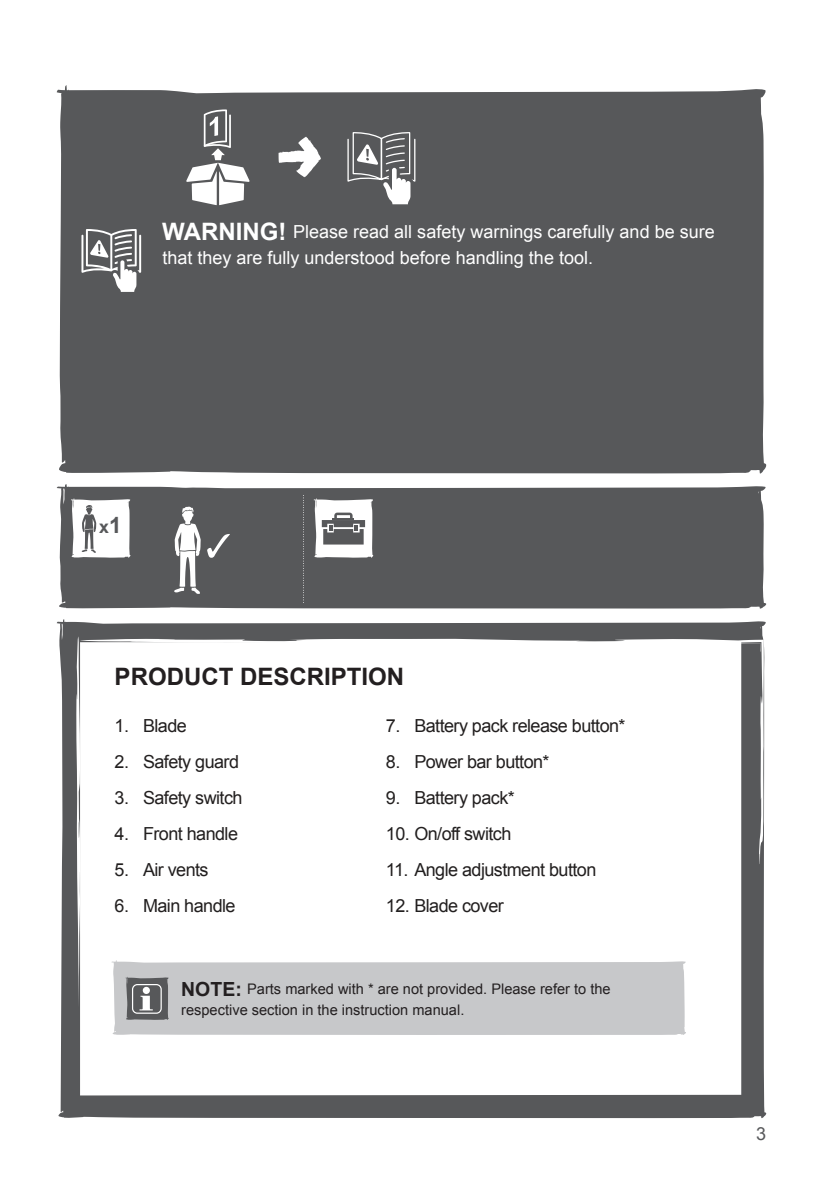
<style>
.page{position:relative;width:823px;height:1191px;background:#fff}
.page>*{position:absolute;margin:0;border:0;box-sizing:border-box;transform-origin:0 0}
.t1{font:700 24px "Arial";color:#231f20}
.t2{font:18px "Arial";letter-spacing:-.03em;color:#221f1f}
.t3{font:18px/25.8px "Arial";color:#fff}
.t4{font:18px "Arial";color:#57585a}
.t5{font:700 17.8px "Arial";color:#57585a}
.t6{font:14.6px/20.8px "Arial";color:#231f20}
.s1{font-weight:700;font-size:24px}
.s2{font-size:22.4px}
.s3{font-weight:700;font-size:19.4px}
</style>
<div class="page">
<div style="left:56px;top:85px;width:710px;height:389px;background:#57585a"></div>
<svg style="left:81px;top:229px;width:60px;height:63px"></svg>
<svg style="left:346px;top:131px;width:70px;height:76px"></svg>
<svg style="left:186px;top:109px;width:63px;height:96px"></svg>
<svg style="left:278px;top:137px;width:43px;height:40px"></svg>
<div style="left:56px;top:484px;width:710px;height:125px;background:#57585a"></div>
<svg style="left:313px;top:498px;width:60px;height:60px"></svg>
<svg style="left:303px;top:495px;width:1px;height:108px"></svg>
<svg style="left:71px;top:498px;width:60px;height:60px"></svg>
<svg style="left:174px;top:506px;width:26px;height:88px"></svg>
<svg style="left:207px;top:534px;width:23px;height:24px"></svg>
<svg style="left:57px;top:619px;width:709px;height:500px;background:#6b6c6d"></svg>
<svg style="left:80px;top:890px;width:660px;height:205px"></svg>
<svg style="left:81px;top:638px;width:682px;height:252px"></svg>
<svg style="left:76px;top:622px;width:5px;height:385px"></svg>
<div style="left:89px;top:648px;width:619px;height:402px;background:#fff"></div>
<div style="left:112px;top:1020px;width:574px;height:15px;background:#c7c8ca"></div>
<svg style="left:111px;top:960px;width:575px;height:60px;background:#c5c6c8"></svg>
<p class="t3" style="left:162px;top:219px;width:553px"><span class="s1">WARNING!</span> Please read all safety warnings carefully and be sure that they are fully understood before handling the tool.</p>
<p class="t5" style="left:99px;top:515px;width:24px">x<span class="s2">1</span></p>
<h1 class="t1" style="left:115px;top:660px;width:291px">PRODUCT DESCRIPTION</h1>
<p class="t2" style="left:386px;top:714px;width:241px">7. Battery pack release button*</p>
<p class="t2" style="left:386px;top:750px;width:165px">8. Power bar button*</p>
<p class="t2" style="left:386px;top:785px;width:130px">9. Battery pack*</p>
<p class="t2" style="left:386px;top:821px;width:127px">10. On/off switch</p>
<p class="t2" style="left:386px;top:857px;width:212px">11. Angle adjustment button</p>
<p class="t2" style="left:386px;top:893px;width:119px">12. Blade cover</p>
<p class="t2" style="left:115px;top:714px;width:74px">1. Blade</p>
<p class="t2" style="left:115px;top:750px;width:126px">2. Safety guard</p>
<p class="t2" style="left:115px;top:785px;width:129px">3. Safety switch</p>
<p class="t2" style="left:115px;top:821px;width:125px">4. Front handle</p>
<p class="t2" style="left:115px;top:857px;width:95px">5. Air vents</p>
<p class="t2" style="left:115px;top:893px;width:122px">6. Main handle</p>
<p class="t6" style="left:181px;top:979px;width:430px"><span class="s3">NOTE:</span> Parts marked with * are not provided. Please refer to the respective section in the instruction manual.</p>
<p class="t4" style="left:755px;top:1122px;width:12px">3</p>
</div>
